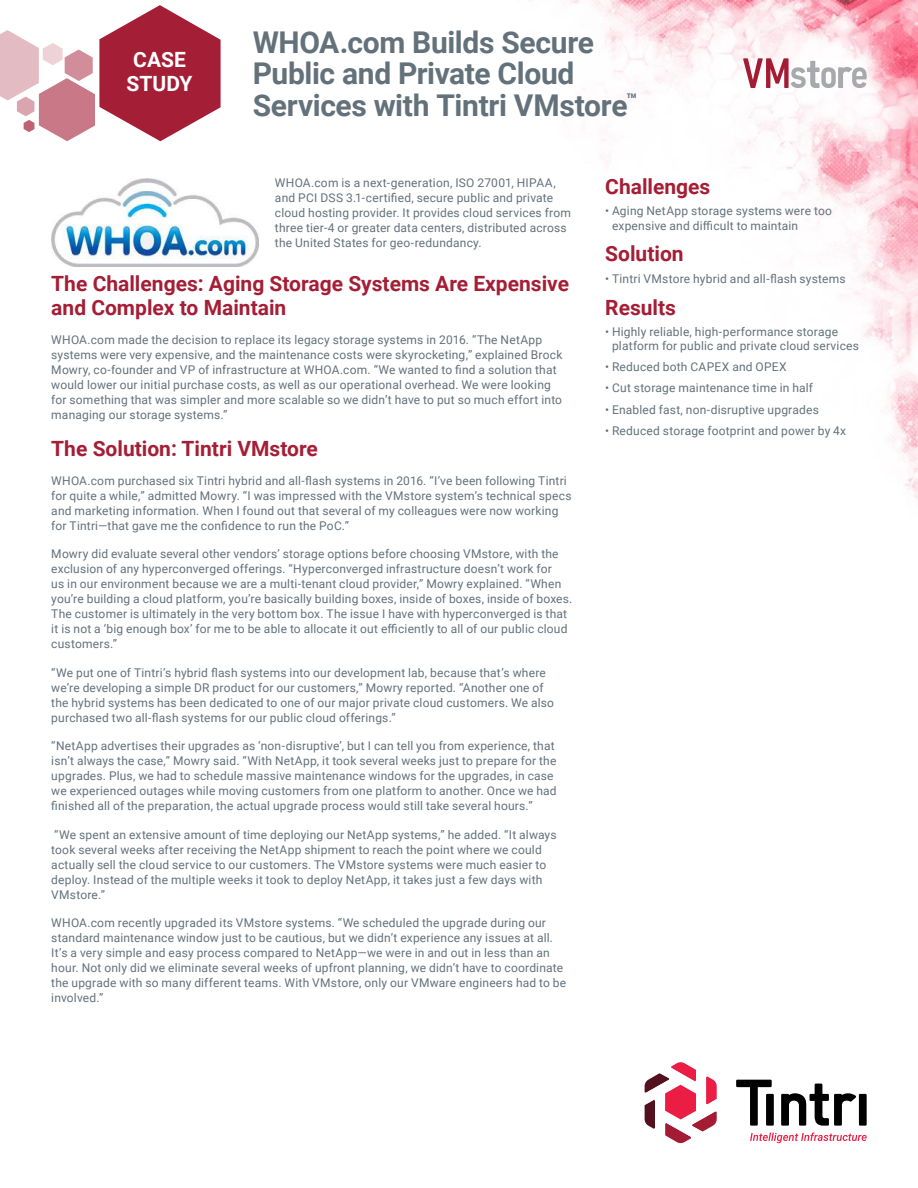
<style>
.page{position:relative;width:918px;height:1188px;background:#fff}
.page>*{position:absolute;margin:0;border:0;box-sizing:border-box;transform-origin:0 0}
.t1{font:700 30px/31.5px "Roboto";letter-spacing:-.01em;color:#63717a}
.t2{font:700 21px/24px "Roboto";color:#a41e36}
.t3{font:700 21px/24px "Roboto";color:#fff;text-align:center}
.t4{font:12px/15px "Roboto";letter-spacing:.015em;color:#63717a}
</style>
<div class="page">
<img style="left:570px;top:0;width:348px;height:501px">
<svg style="left:0;top:5px;width:221px;height:136px"></svg>
<svg style="left:750px;top:1132px;width:117px;height:11px"></svg>
<svg style="left:736px;top:1080px;width:36px;height:46px"></svg>
<div style="left:859px;top:1094px;width:8px;height:32px;background:#010102"></div>
<svg style="left:781px;top:1084px;width:75px;height:42px"></svg>
<div style="left:766px;top:1094px;width:8px;height:32px;background:#010102"></div>
<svg style="left:645px;top:1062px;width:72px;height:81px"></svg>
<svg style="left:743px;top:58px;width:124px;height:30px"></svg>
<img style="left:51px;top:178px;width:207px;height:89px">
<h2 class="t3" style="left:127px;top:50px;width:67px">CASE<br>STUDY</h2>
<h1 class="t1" style="left:253px;top:29px;width:386px">WHOA.com Builds Secure<br>Public and Private Cloud<br>Services with Tintri VMstore<sup>™</sup></h1>
<p class="t4" style="left:275px;top:177px;width:297px">WHOA.com is a next-generation, ISO 27001, HIPAA, and PCI DSS 3.1-certi昀椀ed, secure public and private cloud hosting provider. It provides cloud services from three tier-4 or greater data centers, distributed across the United States for geo-redundancy.</p>
<h2 class="t2" style="left:51px;top:274px;width:519px">The Challenges: Aging Storage Systems Are Expensive and Complex to Maintain</h2>
<p class="t4" style="left:51px;top:332px;width:513px">WHOA.com made the decision to replace its legacy storage systems in 2016. “The NetApp systems were very expensive, and the maintenance costs were skyrocketing,” explained Brock Mowry, co-founder and VP of infrastructure at WHOA.com. “We wanted to 昀椀nd a solution that would lower our initial purchase costs, as well as our operational overhead. We were looking for something that was simpler and more scalable so we didn’t have to put so much effort into managing our storage systems.”</p>
<h2 class="t2" style="left:51px;top:439px;width:268px">The Solution: Tintri VMstore</h2>
<p class="t4" style="left:51px;top:473px;width:522px">WHOA.com purchased six Tintri hybrid and all-昀氀ash systems in 2016. “I’ve been following Tintri for quite a while,” admitted Mowry. “I was impressed with the VMstore system’s technical specs and marketing information. When I found out that several of my colleagues were now working for Tintri—that gave me the con昀椀dence to run the PoC.”</p>
<p class="t4" style="left:51px;top:546px;width:523px">Mowry did evaluate several other vendors’ storage options before choosing VMstore, with the exclusion of any hyperconverged offerings. “Hyperconverged infrastructure doesn’t work for<br>us in our environment because we are a multi-tenant cloud provider,” Mowry explained. “When you’re building a cloud platform, you’re basically building boxes, inside of boxes, inside of boxes.<br>The customer is ultimately in the very bottom box. The issue I have with hyperconverged is that it is not a ‘big enough box’ for me to be able to allocate it out e昀케ciently to all of our public cloud customers.”</p>
<p class="t4" style="left:51px;top:665px;width:504px">“We put one of Tintri’s hybrid 昀氀ash systems into our development lab, because that’s where we’re developing a simple DR product for our customers,” Mowry reported. “Another one of the hybrid systems has been dedicated to one of our major private cloud customers. We also purchased two all-昀氀ash systems for our public cloud offerings.”</p>
<p class="t4" style="left:51px;top:738px;width:507px">“NetApp advertises their upgrades as ‘non-disruptive’, but I can tell you from experience, that isn’t always the case,” Mowry said. “With NetApp, it took several weeks just to prepare for the upgrades. Plus, we had to schedule massive maintenance windows for the upgrades, in case we experienced outages while moving customers from one platform to another. Once we had昀椀nished all of the preparation, the actual upgrade process would still take several hours.”</p>
<p class="t4" style="left:51px;top:827px;width:507px">“We spent an extensive amount of time deploying our NetApp systems,” he added. “It always took several weeks after receiving the NetApp shipment to reach the point where we could actually sell the cloud service to our customers. The VMstore systems were much easier to deploy. Instead of the multiple weeks it took to deploy NetApp, it takes just a few days with VMstore.”</p>
<p class="t4" style="left:51px;top:915px;width:516px">WHOA.com recently upgraded its VMstore systems. “We scheduled the upgrade during our standard maintenance window just to be cautious, but we didn’t experience any issues at all.<br>It’s a very simple and easy process compared to NetApp—we were in and out in less than an hour. Not only did we eliminate several weeks of upfront planning, we didn’t have to coordinate the upgrade with so many different teams. With VMstore, only our VMware engineers had to be involved.”</p>
<h2 class="t2" style="left:605px;top:176px;width:107px">Challenges</h2>
<p class="t4" style="left:612px;top:205px;width:221px;line-height:14.4px;text-indent:-7px">• Aging NetApp storage systems were too expensive and di昀케cult to maintain</p>
<h2 class="t2" style="left:605px;top:244px;width:80px">Solution</h2>
<p class="t4" style="left:605px;top:272px;width:242px">• Tintri VMstore hybrid and all-昀氀ash systems</p>
<h2 class="t2" style="left:605px;top:297px;width:72px">Results</h2>
<p class="t4" style="left:612px;top:325px;width:248px;line-height:14.4px;text-indent:-7px">• Highly reliable, high-performance storage platform for public and private cloud services</p>
<p class="t4" style="left:605px;top:361px;width:183px">• Reduced both CAPEX and OPEX</p>
<p class="t4" style="left:605px;top:382px;width:209px">• Cut storage maintenance time in half</p>
<p class="t4" style="left:605px;top:403px;width:215px">• Enabled fast, non-disruptive upgrades</p>
<p class="t4" style="left:605px;top:424px;width:242px">• Reduced storage footprint and power by 4x</p>
</div>
